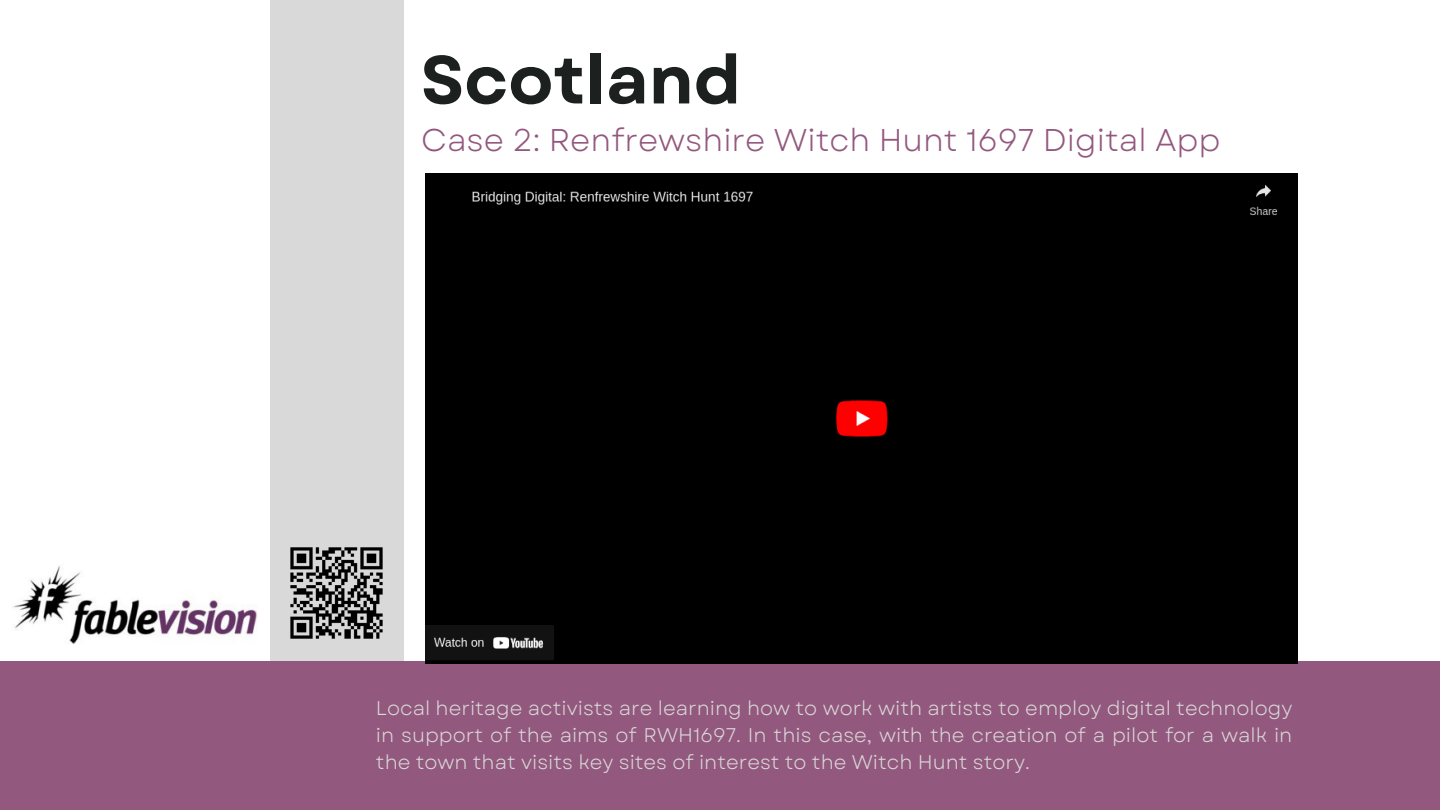
<style>
.page{position:relative;width:1440px;height:810px;background:#fff}
.page>*{position:absolute;margin:0;border:0;box-sizing:border-box;transform-origin:0 0}
.t1{font:700 67.7px "Garet";color:#1c2120}
.t2{font:31.4px "Garet";color:#93587e}
.t3{font:19.8px/27px "Garet";color:#d9d9d9;text-align:justify}
</style>
<div class="page">
<div style="left:270px;top:0;width:134px;height:810px;background:#d9d9d9"></div>
<div style="left:0;top:662px;width:1440px;height:148px;background:#93587e"></div>
<img style="left:13px;top:566px;width:245px;height:78px">
<div style="left:425px;top:173px;width:872px;height:490px;background:#000"></div>
<img style="left:290px;top:547px;width:93px;height:92px">
<p class="t1" style="left:421px;top:31px;width:322px">Scotland</p>
<p class="t2" style="left:421px;top:117px;width:801px">Case 2: Renfrewshire Witch Hunt 1697 Digital App</p>
<p class="t3" style="left:376px;top:695px;width:918px">Local heritage activists are learning how to work with artists to employ digital technology in support of the aims of RWH1697. In this case, with the creation of a pilot for a walk in the town that visits key sites of interest to the Witch Hunt story.</p>
</div>
